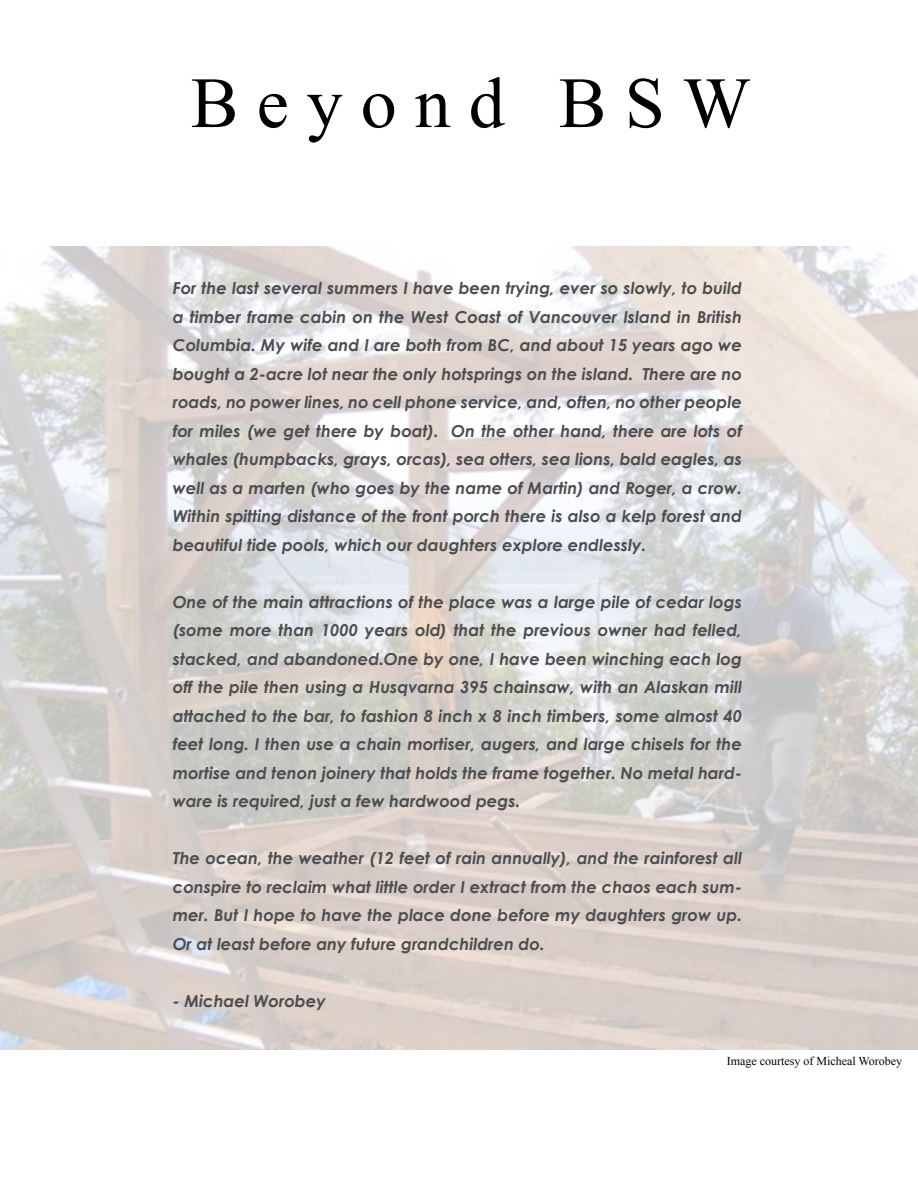
<style>
.page{position:relative;width:918px;height:1188px;background:#fff}
.page>*{position:absolute;margin:0;border:0;box-sizing:border-box;transform-origin:0 0}
.t1{font:72px "Times New Roman";letter-spacing:.25em;color:#000}
.t2{font:italic 700 16.5px/28.5px "Century Gothic";color:#4d4d4f;text-align:justify}
.t3{font:12px "Times New Roman";color:#000}
</style>
<div class="page">
<img style="left:0;top:247px;width:918px;height:802px">
<h1 class="t1" style="left:191px;top:52px;width:562px">Beyond BSW</h1>
<p class="t2" style="left:173px;top:273px;width:571px">For the last several summers I have been trying, ever so slowly, to build a timber frame cabin on the West Coast of Vancouver Island in British Columbia. My wife and I are both from BC, and about 15 years ago we bought a 2-acre lot near the only hotsprings on the island. There are no roads, no power lines, no cell phone service, and, often, no other people for miles (we get there by boat). On the other hand, there are lots of whales (humpbacks, grays, orcas), sea otters, sea lions, bald eagles, as well as a marten (who goes by the name of Martin) and Roger, a crow.<br>Within spitting distance of the front porch there is also a kelp forest and beautiful tide pools, which our daughters explore endlessly.</p>
<p class="t2" style="left:173px;top:587px;width:571px">One of the main attractions of the place was a large pile of cedar logs (some more than 1000 years old) that the previous owner had felled, stacked, and abandoned.One by one, I have been winching each log off the pile then using a Husqvarna 395 chainsaw, with an Alaskan mill attached to the bar, to fashion 8 inch x 8 inch timbers, some almost 40 feet long. I then use a chain mortiser, augers, and large chisels for the mortise and tenon joinery that holds the frame together. No metal hard&shy;ware is required, just a few hardwood pegs.</p>
<p class="t2" style="left:173px;top:843px;width:571px">The ocean, the weather (12 feet of rain annually), and the rainforest all conspire to reclaim what little order I extract from the chaos each sum&shy;mer. But I hope to have the place done before my daughters grow up.<br>Or at least before any future grandchildren do.</p>
<p class="t2" style="left:173px;top:986px;width:155px">- Michael Worobey</p>
<p class="t3" style="left:727px;top:1052px;width:177px">Image courtesy of Micheal Worobey</p>
</div>
